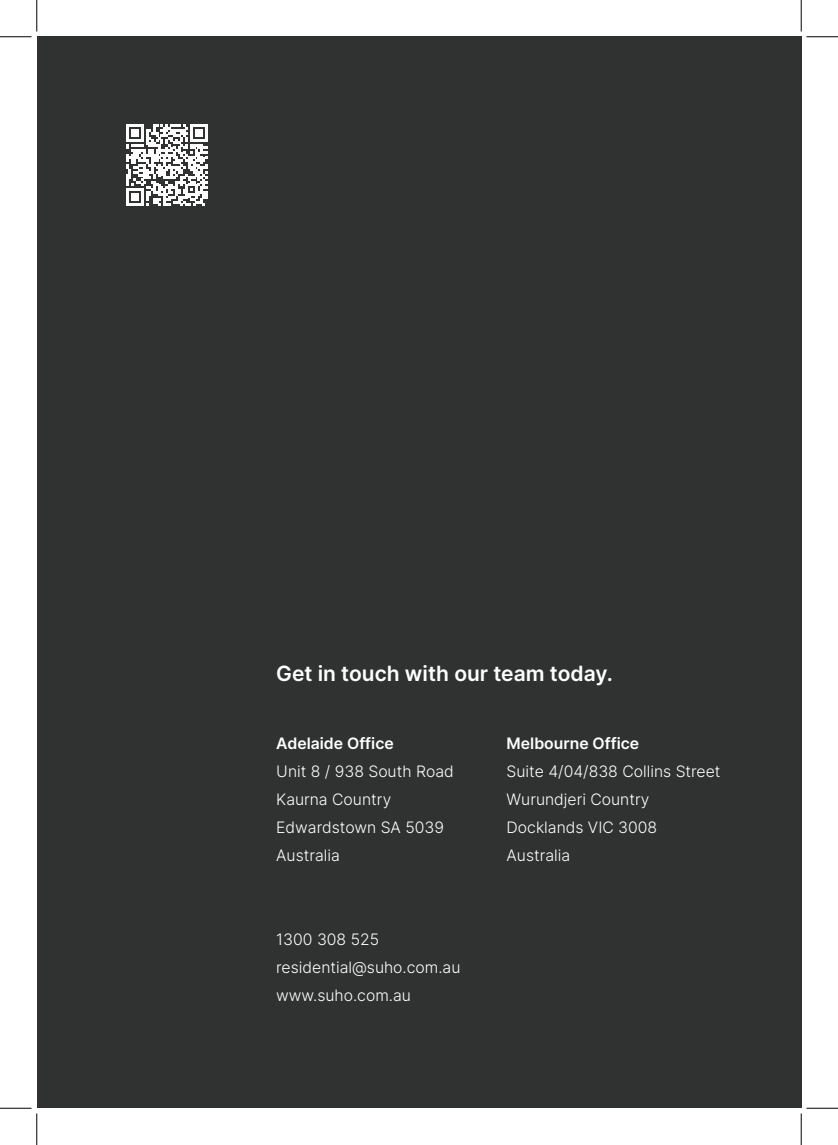
<style>
.page{position:relative;width:838px;height:1145px;background:#fff}
.page>*{position:absolute;margin:0;border:0;box-sizing:border-box;transform-origin:0 0}
.t1{font:600 21px "Inter";color:#fff}
.t2{font:300 15.75px/28px "Inter";color:#fff}
.t3{font:600 15.75px "Inter";color:#fff}
</style>
<div class="page">
<div style="left:37px;top:37px;width:764px;height:1071px;background:#303232"></div>
<svg style="left:126px;top:124px;width:81px;height:82px"></svg>
<hr style="left:0;top:36px;width:32px;height:1px;background:#000">
<hr style="left:806px;top:36px;width:31px;height:1px;background:#000">
<hr style="left:0;top:1108px;width:32px;height:1px;background:#000">
<hr style="left:806px;top:1108px;width:31px;height:1px;background:#000">
<hr style="left:36px;top:0;width:1px;height:31px;background:#000">
<hr style="left:36px;top:1113px;width:1px;height:32px;background:#000">
<hr style="left:800px;top:0;width:1px;height:31px;background:#000">
<hr style="left:800px;top:1113px;width:1px;height:32px;background:#000">
<h1 class="t1" style="left:276px;top:658px;width:338px">Get in touch with our team today.</h1>
<p class="t3" style="left:276px;top:732px;width:119px">Adelaide Office</p>
<p class="t2" style="left:276px;top:757px;width:179px">Unit 8 / 938 South Road<br>Kaurna Country<br>Edwardstown SA 5039<br>Australia</p>
<p class="t2" style="left:276px;top:925px;width:186px">1300 308 525 residential@suho.com.au www.suho.com.au</p>
<p class="t3" style="left:506px;top:732px;width:134px">Melbourne Office</p>
<p class="t2" style="left:506px;top:757px;width:215px">Suite 4/04/838 Collins Street<br>Wurundjeri Country<br>Docklands VIC 3008<br>Australia</p>
</div>
